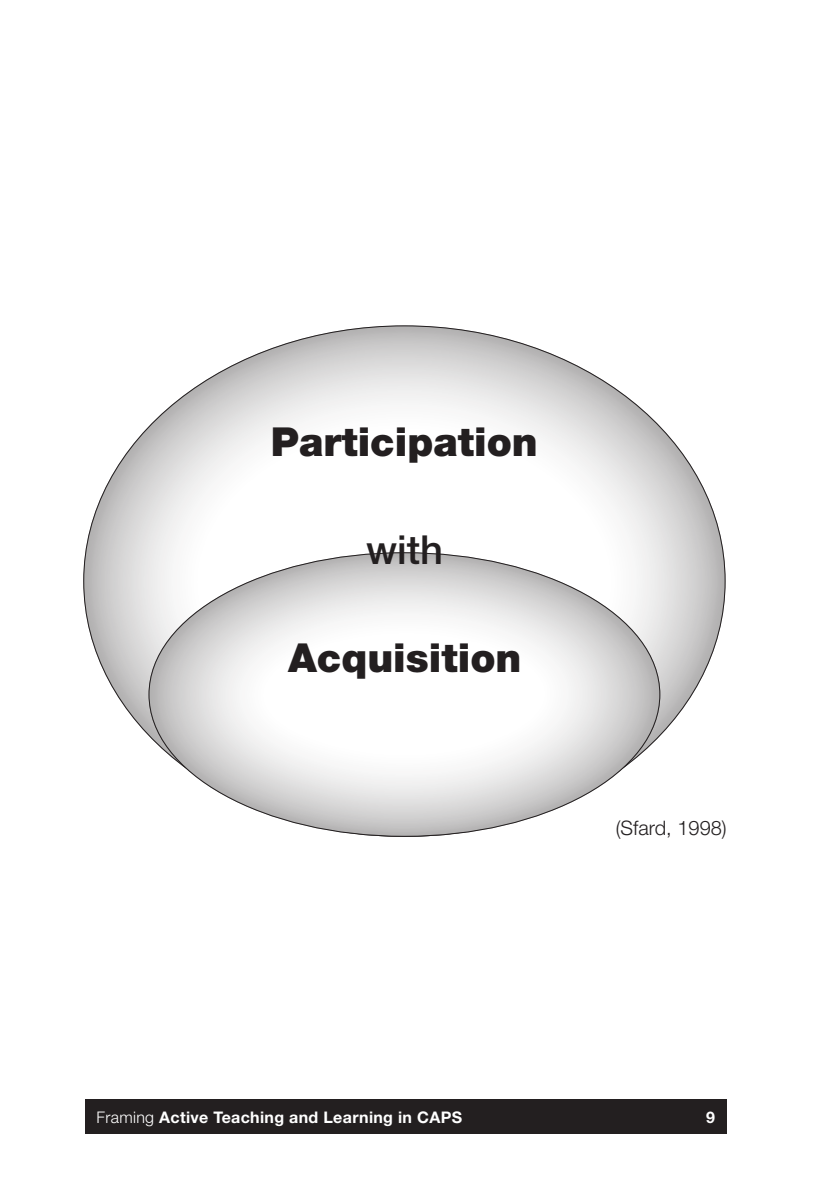
<style>
.page{position:relative;width:840px;height:1191px;background:#fff}
.page>*{position:absolute;margin:0;border:0;box-sizing:border-box;transform-origin:0 0}
.t1{font:900 40px "Helvetica Neue LT Std";color:#231f20}
.t2{font:500 40px "Helvetica Neue LT Std";color:#231f20}
.t3{font:300 20px "Helvetica Neue LT Std";color:#231f20}
.t4{font:700 16px "Helvetica Neue LT Std";letter-spacing:.02em;color:#fff}
.s1{font-weight:300}
</style>
<div class="page">
<div style="left:85px;top:1100px;width:641px;height:34px;background:#231f20"></div>
<svg style="left:84px;top:326px;width:640px;height:510px"></svg>
<svg style="left:149px;top:553px;width:510px;height:283px"></svg>
<h1 class="t1" style="left:271px;top:418px;width:268px">Participation</h1>
<h1 class="t2" style="left:366px;top:525px;width:79px">with</h1>
<h1 class="t1" style="left:288px;top:633px;width:235px">Acquisition</h1>
<p class="t3" style="left:615px;top:815px;width:112px">(Sfard, 1998)</p>
<p class="t4" style="left:96px;top:1107px;width:367px"><span class="s1">Framing</span> Active Teaching and Learning in CAPS</p>
<p class="t4" style="left:705px;top:1107px;width:10px">9</p>
</div>
